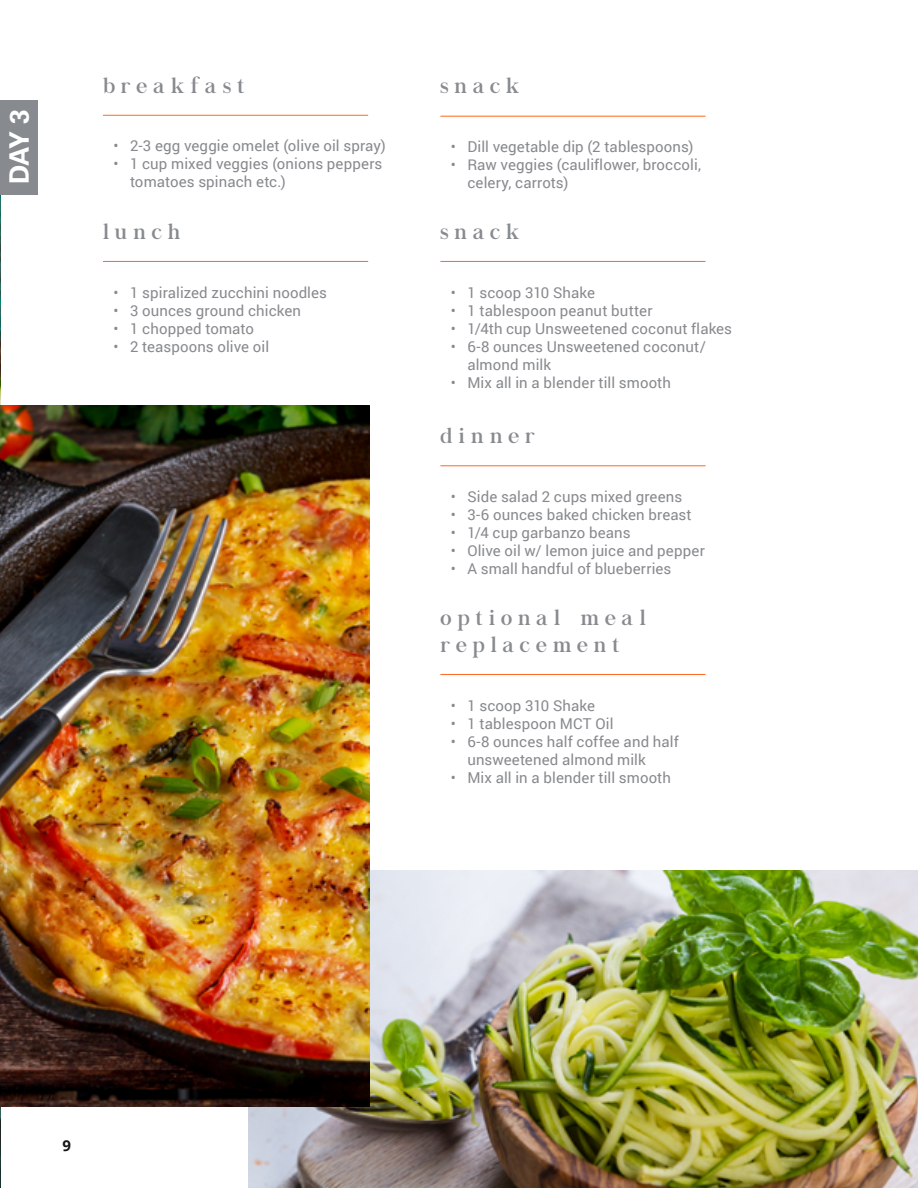
<style>
.page{position:relative;width:918px;height:1188px;background:#fff}
.page>*{position:absolute;margin:0;border:0;box-sizing:border-box;transform-origin:0 0}
.t1{font:700 26.85px "Univers";color:#fff}
.t2{font:21.15px/27px "Chapaza";letter-spacing:.28em;color:#878a8e}
.t3{font:15px/18px "Roboto";letter-spacing:.01em;color:#878a8e}
.t4{font:700 15px "Open Sans";color:#151515}
</style>
<div class="page">
<img style="left:0;top:194px;width:1px;height:994px">
<img style="left:248px;top:870px;width:670px;height:318px">
<img style="left:0;top:406px;width:369px;height:701px">
<hr style="left:103px;top:115px;width:265px;height:1px;background:#ff681e">
<hr style="left:440px;top:116px;width:266px;height:1px;background:#ff681e">
<hr style="left:103px;top:261px;width:265px;height:1px;background:#ff681e">
<hr style="left:440px;top:261px;width:266px;height:1px;background:#ff681e">
<hr style="left:440px;top:465px;width:266px;height:1px;background:#ff681e">
<hr style="left:440px;top:674px;width:266px;height:1px;background:#ff681e">
<div style="left:0;top:100px;width:38px;height:94px;background:#878a8e"></div>
<h1 class="t1" style="left:3px;top:184px;width:77px;rotate:-90deg">DAY 3</h1>
<h2 class="t2" style="left:103px;top:72px;width:143px">breakfast</h2>
<p class="t3" style="left:114px;top:136px;width:274px">• 2-3 egg veggie omelet (olive oil spray)</p>
<p class="t3" style="left:130px;top:154px;width:254px;text-indent:-16px">• 1 cup mixed veggies (onions peppers tomatoes spinach etc.)</p>
<h2 class="t2" style="left:103px;top:218px;width:79px">lunch</h2>
<p class="t3" style="left:114px;top:283px;width:215px">• 1 spiralized zucchini noodles</p>
<p class="t3" style="left:114px;top:301px;width:189px">• 3 ounces ground chicken</p>
<p class="t3" style="left:114px;top:319px;width:142px">• 1 chopped tomato</p>
<p class="t3" style="left:114px;top:337px;width:157px">• 2 teaspoons olive oil</p>
<h2 class="t2" style="left:440px;top:72px;width:80px">snack</h2>
<p class="t3" style="left:451px;top:137px;width:244px">• Dill vegetable dip (2 tablespoons)</p>
<p class="t3" style="left:467px;top:155px;width:235px;text-indent:-16px">• Raw veggies (cauliflower, broccoli, celery, carrots)</p>
<h2 class="t2" style="left:440px;top:218px;width:80px">snack</h2>
<p class="t3" style="left:451px;top:283px;width:146px">• 1 scoop 310 Shake</p>
<p class="t3" style="left:451px;top:301px;width:203px">• 1 tablespoon peanut butter</p>
<p class="t3" style="left:451px;top:319px;width:283px">• 1/4th cup Unsweetened coconut flakes</p>
<p class="t3" style="left:467px;top:337px;width:240px;text-indent:-16px">• 6-8 ounces Unsweetened coconut/ almond milk</p>
<p class="t3" style="left:451px;top:373px;width:222px">• Mix all in a blender till smooth</p>
<h2 class="t2" style="left:440px;top:422px;width:96px">dinner</h2>
<p class="t3" style="left:451px;top:487px;width:233px">• Side salad 2 cups mixed greens</p>
<p class="t3" style="left:451px;top:505px;width:242px">• 3-6 ounces baked chicken breast</p>
<p class="t3" style="left:451px;top:523px;width:181px">• 1/4 cup garbanzo beans</p>
<p class="t3" style="left:451px;top:541px;width:255px">• Olive oil w/ lemon juice and pepper</p>
<p class="t3" style="left:451px;top:559px;width:222px">• A small handful of blueberries</p>
<h2 class="t2" style="left:440px;top:604px;width:207px">optional meal replacement</h2>
<p class="t3" style="left:451px;top:696px;width:146px">• 1 scoop 310 Shake</p>
<p class="t3" style="left:451px;top:714px;width:164px">• 1 tablespoon MCT Oil</p>
<p class="t3" style="left:467px;top:732px;width:213px;text-indent:-16px">• 6-8 ounces half coffee and half unsweetened almond milk</p>
<p class="t3" style="left:451px;top:768px;width:222px">• Mix all in a blender till smooth</p>
<p class="t4" style="left:63px;top:1135px;width:10px">9</p>
</div>
